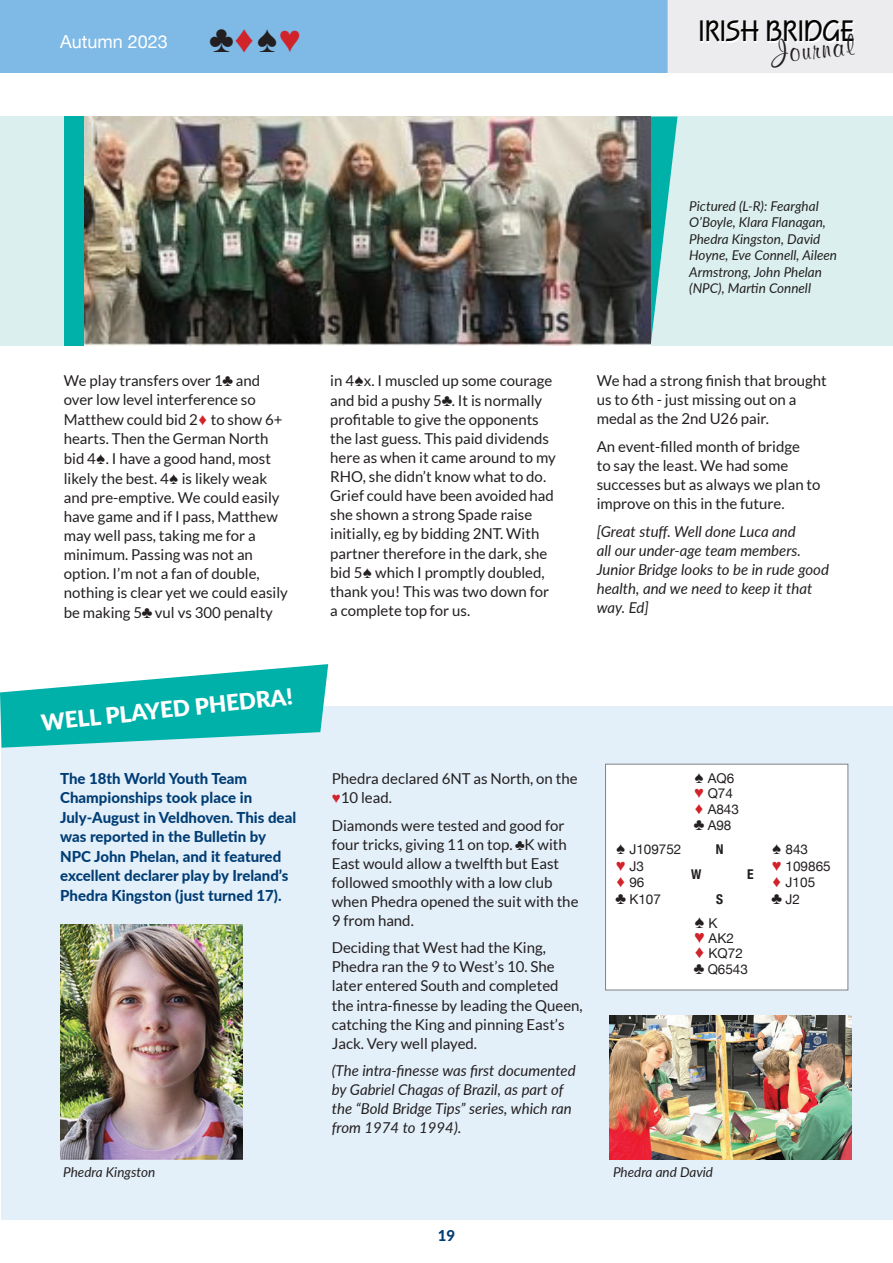
<style>
.page{position:relative;width:893px;height:1263px;background:#fff}
.page>*{position:absolute;margin:0;border:0;box-sizing:border-box;transform-origin:0 0}
.t1{font:700 30.6px "Squire D";color:#040503}
.t2{font:700 30.6px "Murray Hill BT";color:#231f20}
.t3{font:900 22.35px "Lato";color:#fff}
.t4{font:18px "Helvetica Neue";color:#fff}
.t5{font:18px "Andale Mono";color:#231f20}
.t6{font:15px/19px "Lato";color:#231f20}
.t7{font:italic 15px/19px "Lato";color:#231f20}
.t8{font:800 15px/19.5px "Lato";color:#003d74}
.t9{font:italic 13.5px/16.5px "Lato";color:#231f20}
.t10{font:13.5px/15.6px "Helvetica Neue";color:#231f20}
.t11{font:700 condensed 13.5px "Helvetica Neue";color:#231f20}
.s1{font-family:"Andale Mono";font-size:38.1px;color:#231f20}
.s2{font-family:"Andale Mono";font-size:38.1px;color:#d1232a}
.s3{font-family:"Andale Mono";font-size:16.5px}
.s4{font-family:"Andale Mono";font-size:16.5px;color:#d1232a}
.s5{font-family:"Andale Mono";color:#d1232a}
.s6{font-family:"Andale Mono"}
.s7{font-style:normal}
.s8{font-family:"Helvetica Neue";font-size:13.5px}
.s9{font-family:"Andale Mono";font-size:18px;color:#d1232a}
</style>
<div class="page">
<div style="left:0;top:0;width:892px;height:73px;background:#7fb9e5"></div>
<div style="left:668px;top:0;width:225px;height:73px;background:#ececee"></div>
<div style="left:702px;top:22px;width:153px;height:21px;background:linear-gradient(to right,#f2f2f4,#f3f3f4)"></div>
<div style="left:0;top:117px;width:893px;height:229px;background:#dbf0ee"></div>
<svg style="left:651px;top:117px;width:26px;height:225px"></svg>
<div style="left:64px;top:117px;width:20px;height:229px;background:#00b1a9"></div>
<img style="left:84px;top:117px;width:567px;height:229px">
<div style="left:2px;top:706px;width:891px;height:514px;background:#e3eff9"></div>
<svg style="left:0;top:664px;width:328px;height:84px"></svg>
<div style="left:605px;top:764px;width:243px;height:226px;background:#fff"></div>
<div style="left:605px;top:764px;width:243px;height:226px;border:1px solid #808285"></div>
<img style="left:60px;top:925px;width:182px;height:235px">
<img style="left:609px;top:1015px;width:243px;height:145px">
<p class="t4" style="left:60px;top:28px;width:243px">Autumn 2023 <span class="s1">♣</span><span class="s2">♦</span><span class="s1">♠</span><span class="s2">♥</span></p>
<h1 class="t1" style="left:699px;top:14px;width:157px">IRISH BRIDGE</h1>
<h1 class="t2" style="left:769px;top:34px;width:84px;rotate:-6deg">Journal</h1>
<p class="t6" style="left:64px;top:371px;width:226px">We play transfers over 1<span class="s3">♣</span> and over low level interference so<br>Matthew could bid 2<span class="s4">♦</span> to show 6+ hearts. Then the German North bid 4<span class="s3">♠</span>. I have a good hand, most likely the best. 4<span class="s3">♠</span> is likely weak and pre-emptive. We could easily have game and if I pass, Matthew may well pass, taking me for a minimum. Passing was not an option. I’m not a fan of double, nothing is clear yet we could easily be making 5<span class="s3">♣</span> vul vs 300 penalty</p>
<h2 class="t3" style="left:40px;top:706px;width:254px;rotate:-6deg">WELL PLAYED PHEDRA!</h2>
<p class="t9" style="left:689px;top:197px;width:149px">Pictured (L-R): Fearghal<br>O’Boyle, Klara Flanagan,<br>Phedra Kingston, David<br>Hoyne, Eve Connell, Aileen<br>Armstrong, John Phelan (NPC), Martin Connell</p>
<p class="t6" style="left:330px;top:371px;width:227px">in 4<span class="s3">♠</span>x. I muscled up some courage and bid a pushy 5<span class="s3">♣</span>. It is normally profitable to give the opponents the last guess. This paid dividends here as when it came around to my<br>RHO, she didn’t know what to do.<br>Grief could have been avoided had she shown a strong Spade raise initially, eg by bidding 2NT. With partner therefore in the dark, she bid 5<span class="s3">♠</span> which I promptly doubled, thank you! This was two down for a complete top for us.</p>
<p class="t6" style="left:597px;top:371px;width:232px">We had a strong finish that brought us to 6th - just missing out on a medal as the 2nd U26 pair.</p>
<p class="t6" style="left:597px;top:437px;width:225px">An event-filled month of bridge<br>to say the least. We had some successes but as always we plan to improve on this in the future.</p>
<p class="t7" style="left:597px;top:521px;width:234px">[Great stuff. Well done Luca and<br>all our under-age team members.<br>Junior Bridge looks to be in rude good health, and we need to keep it that way. Ed]</p>
<p class="t8" style="left:60px;top:768px;width:237px">The 18th World Youth Team<br>Championships took place in<br>July-August in Veldhoven. This deal was reported in the Bulletin by<br>NPC John Phelan, and it featured excellent declarer play by Ireland’s<br>Phedra Kingston (just turned 17).</p>
<p class="t6" style="left:332px;top:769px;width:247px">Phedra declared 6NT as North, on the <span class="s5">♥</span>10 lead.</p>
<p class="t6" style="left:332px;top:815px;width:248px">Diamonds were tested and good for four tricks, giving 11 on top. <span class="s6">♣</span>K with<br>East would allow a twelfth but East followed smoothly with a low club when Phedra opened the suit with the<br>9 from hand.</p>
<p class="t6" style="left:332px;top:938px;width:252px">Deciding that West had the King, Phedra ran the 9 to West’s 10. She later entered South and completed the intra-finesse by leading the Queen, catching the King and pinning East’s Jack. Very well played.</p>
<p class="t7" style="left:332px;top:1060px;width:245px">(The intra-finesse was first documented by Gabriel Chagas of Brazil, as part of the “Bold Bridge Tips” series, which ran from 1974 to 1994)<span class="s7">.</span></p>
<p class="t10" style="left:694px;top:771px;width:46px"><span class="s3">♠</span> AQ6 <span class="s4">♥</span> Q74 <span class="s4">♦</span> A843 <span class="s3">♣</span> A98</p>
<p class="t10" style="left:616px;top:842px;width:67px"><span class="s3">♠</span> J109752</p>
<p class="t11" style="left:716px;top:838px;width:9px">N</p>
<p class="t10" style="left:772px;top:842px;width:38px"><span class="s3">♠</span> 843</p>
<p class="t10" style="left:616px;top:859px;width:30px"><span class="s4">♥</span> J3</p>
<p class="t11" style="left:691px;top:863px;width:12px">W</p>
<p class="t11" style="left:747px;top:863px;width:8px">E</p>
<p class="t10" style="left:772px;top:859px;width:60px"><span class="s4">♥</span> 109865</p>
<p class="t10" style="left:616px;top:875px;width:30px"><span class="s4">♦</span> 96</p>
<p class="t10" style="left:772px;top:875px;width:45px"><span class="s4">♦</span> J105</p>
<p class="t10" style="left:616px;top:892px;width:47px"><span class="s3">♣</span> K107</p>
<p class="t11" style="left:716px;top:888px;width:9px">S</p>
<p class="t10" style="left:772px;top:892px;width:30px"><span class="s3">♣</span> J2</p>
<p class="t5" style="left:694px;top:910px;width:25px">♠ <span class="s8">K</span></p>
<p class="t10" style="left:694px;top:931px;width:50px;line-height:15.1px"><span class="s9">♥</span> AK2 <span class="s9">♦</span> KQ72</p>
<p class="t10" style="left:694px;top:962px;width:55px"><span class="s3">♣</span> Q6543</p>
<p class="t9" style="left:63px;top:1163px;width:93px">Phedra Kingston</p>
<p class="t9" style="left:613px;top:1163px;width:101px">Phedra and David</p>
<p class="t8" style="left:438px;top:1225px;width:19px">19</p>
</div>
